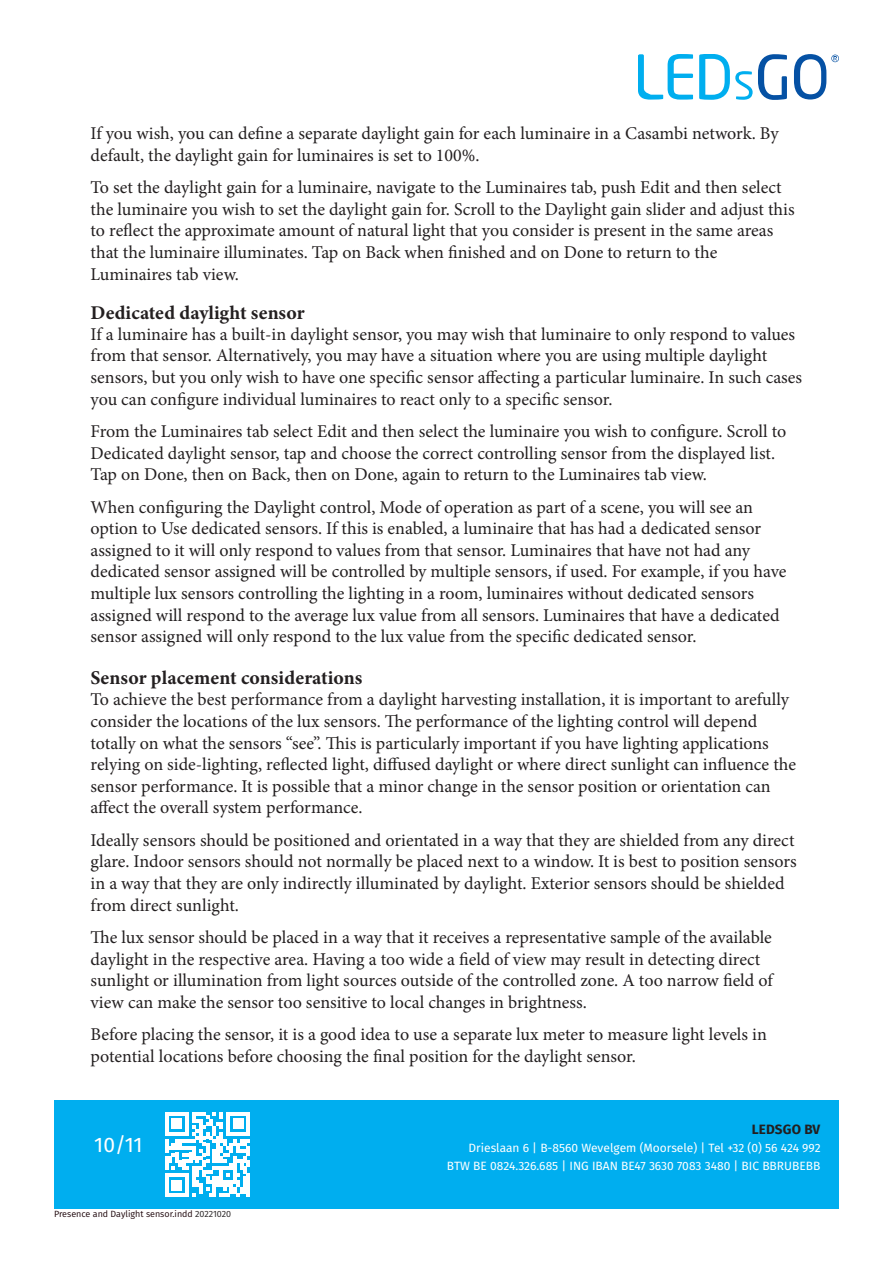
<style>
.page{position:relative;width:893px;height:1263px;background:#fff}
.page>*{position:absolute;margin:0;border:0;box-sizing:border-box;transform-origin:0 0}
.Box_Header_Text{font:21px "Fira Sans";color:#fff}
.t1{font:19.5px "Minion Variable Concept";letter-spacing:.005em;color:#231f20}
.t2{font:18px/21.6px "Minion Pro";color:#231f20}
.Alineastijl_1{font:700 13.5px "Fira Sans";letter-spacing:.01em;color:#231f20}
.Box_Header_Text-2{font:12px "Fira Sans";color:#fff}
.t3{font:9px "Fira Sans";color:#1c0409}
.s1{color:#231f20}
</style>
<div class="page">
<div style="left:54px;top:1100px;width:785px;height:109px;background:#00aeef"></div>
<svg style="left:165px;top:1112px;width:85px;height:85px"></svg>
<svg style="left:638px;top:54px;width:55px;height:46px"></svg>
<svg style="left:699px;top:54px;width:88px;height:46px"></svg>
<svg style="left:794px;top:54px;width:45px;height:46px"></svg>
<p class="t2" style="left:91px;top:123px;width:689px">If you wish, you can define a separate daylight gain for each luminaire in a Casambi network. By default, the daylight gain for luminaires is set to 100%.</p>
<p class="t2" style="left:91px;top:177px;width:706px">To set the daylight gain for a luminaire, navigate to the Luminaires tab, push Edit and then select the luminaire you wish to set the daylight gain for. Scroll to the Daylight gain slider and adjust this to reflect the approximate amount of natural light that you consider is present in the same areas that the luminaire illuminates. Tap on Back when finished and on Done to return to the</p>
<p class="t2" style="left:91px;top:263px;width:150px">Luminaires tab view.</p>
<p class="t1" style="left:91px;top:299px;width:216px">Dedicated daylight sensor</p>
<p class="t2" style="left:91px;top:323px;width:713px">If a luminaire has a built-in daylight sensor, you may wish that luminaire to only respond to values from that sensor. Alternatively, you may have a situation where you are using multiple daylight sensors, but you only wish to have one specific sensor affecting a particular luminaire. In such cases you can configure individual luminaires to react only to a specific sensor.</p>
<p class="t2" style="left:91px;top:420px;width:697px">From the Luminaires tab select Edit and then select the luminaire you wish to configure. Scroll to<br>Dedicated daylight sensor, tap and choose the correct controlling sensor from the displayed list.<br>Tap on Done, then on Back, then on Done, again to return to the Luminaires tab view.</p>
<p class="t2" style="left:91px;top:496px;width:664px">When configuring the Daylight control, Mode of operation as part of a scene, you will see an</p>
<p class="t2" style="left:91px;top:518px;width:672px">option to Use dedicated sensors. If this is enabled, a luminaire that has had a dedicated sensor</p>
<p class="t2" style="left:91px;top:539px;width:661px">assigned to it will only respond to values from that sensor. Luminaires that have not had any</p>
<p class="t2" style="left:91px;top:561px;width:697px">dedicated sensor assigned will be controlled by multiple sensors, if used. For example, if you have multiple lux sensors controlling the lighting in a room, luminaires without dedicated sensors</p>
<p class="t2" style="left:91px;top:604px;width:690px">assigned will respond to the average lux value from all sensors. Luminaires that have a dedicated sensor assigned will only respond to the lux value from the specific dedicated sensor.</p>
<p class="t1" style="left:91px;top:664px;width:273px">Sensor placement considerations</p>
<p class="t2" style="left:91px;top:689px;width:700px">To achieve the best performance from a daylight harvesting installation, it is important to arefully consider the locations of the lux sensors. The performance of the lighting control will depend</p>
<p class="t2" style="left:91px;top:732px;width:707px">totally on what the sensors “see”. This is particularly important if you have lighting applications relying on side-lighting, reflected light, diffused daylight or where direct sunlight can influence the sensor performance. It is possible that a minor change in the sensor position or orientation can</p>
<p class="t2" style="left:91px;top:797px;width:273px">affect the overall system performance.</p>
<p class="t2" style="left:91px;top:829px;width:708px">Ideally sensors should be positioned and orientated in a way that they are shielded from any direct glare. Indoor sensors should not normally be placed next to a window. It is best to position sensors in a way that they are only indirectly illuminated by daylight. Exterior sensors should be shielded from direct sunlight.</p>
<p class="t2" style="left:91px;top:926px;width:683px">The lux sensor should be placed in a way that it receives a representative sample of the available daylight in the respective area. Having a too wide a field of view may result in detecting direct</p>
<p class="t2" style="left:91px;top:970px;width:684px">sunlight or illumination from light sources outside of the controlled zone. A too narrow field of view can make the sensor too sensitive to local changes in brightness.</p>
<p class="t2" style="left:91px;top:1024px;width:678px">Before placing the sensor, it is a good idea to use a separate lux meter to measure light levels in potential locations before choosing the final position for the daylight sensor.</p>
<p class="Alineastijl_1" style="left:752px;top:1118px;width:70px">LEDSGO BV</p>
<p class="Box_Header_Text" style="left:94px;top:1129px;width:50px">10/11</p>
<p class="Box_Header_Text-2" style="left:468px;top:1139px;width:354px">Drieslaan 6 | B-8560 Wevelgem (Moorsele) | Tel +32 (0) 56 424 992</p>
<p class="Box_Header_Text-2" style="left:447px;top:1157px;width:375px">BTW BE 0824.326.685 | ING IBAN BE47 3630 7083 3480 | BIC BBRUBEBB</p>
<p class="t3" style="left:54px;top:1207px;width:179px">Presence and Daylight sensor.indd <span class="s1">20221020</span></p>
</div>
